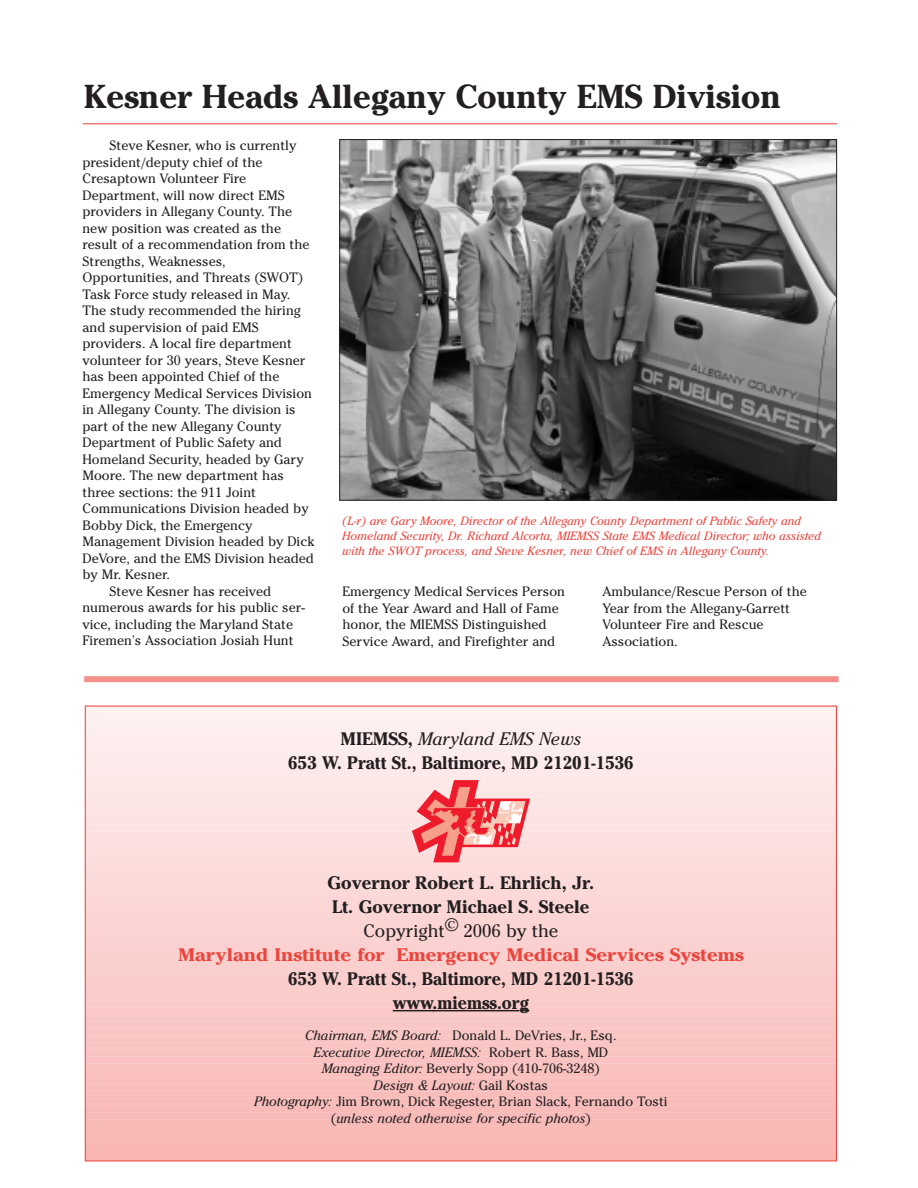
<style>
.page{position:relative;width:918px;height:1188px;background:#fff}
.page>*{position:absolute;margin:0;border:0;box-sizing:border-box;transform-origin:0 0}
.t1{font:700 33px "Cheltenham";color:#231f20}
.t2{font:700 18px/24px "Cheltenham";color:#231f20;text-align:center}
.t3{font:700 18px "Cheltenham";color:#ec453e;scale:1.1 1}
.t4{font:700 18px/24px "Cheltenham";color:#231f20;text-align:center;scale:.95 1}
.t5{font:18px "Cheltenham";color:#231f20}
.t6{font:13.5px/16.5px "Cheltenham";color:#231f20}
.t7{font:italic 12px/15px "Cheltenham";color:#ec453e}
.s1{font-weight:400;font-style:italic}
.s2{font-style:italic}
</style>
<div class="page">
<div style="left:84px;top:676px;width:755px;height:6px;background:#f4908b"></div>
<div style="left:85px;top:1154px;width:751px;height:7px;background:#f8b5b2"></div>
<div style="left:85px;top:1147px;width:751px;height:9px;background:#f8b6b3"></div>
<div style="left:85px;top:1140px;width:751px;height:9px;background:#f8b7b4"></div>
<div style="left:85px;top:1133px;width:751px;height:9px;background:#f8b8b5"></div>
<div style="left:85px;top:1126px;width:751px;height:9px;background:#f8b9b6"></div>
<div style="left:85px;top:1119px;width:751px;height:9px;background:#f8bab7"></div>
<div style="left:85px;top:1112px;width:751px;height:9px;background:#f8bab8"></div>
<div style="left:85px;top:1105px;width:751px;height:9px;background:#f8bbb9"></div>
<div style="left:85px;top:1098px;width:751px;height:9px;background:#f8bcba"></div>
<div style="left:85px;top:1090px;width:751px;height:10px;background:#f8bdbb"></div>
<div style="left:85px;top:1083px;width:751px;height:10px;background:#f9bebc"></div>
<div style="left:85px;top:1076px;width:751px;height:10px;background:#f9bfbd"></div>
<div style="left:85px;top:1069px;width:751px;height:10px;background:#f9c0be"></div>
<div style="left:85px;top:1062px;width:751px;height:10px;background:#f9c1bf"></div>
<div style="left:85px;top:1055px;width:751px;height:10px;background:#f9c2c0"></div>
<div style="left:85px;top:1048px;width:751px;height:10px;background:#f9c3c1"></div>
<div style="left:85px;top:1041px;width:751px;height:10px;background:#f9c4c2"></div>
<div style="left:85px;top:1034px;width:751px;height:10px;background:#f9c5c3"></div>
<div style="left:85px;top:1027px;width:751px;height:10px;background:#f9c6c4"></div>
<div style="left:85px;top:1020px;width:751px;height:10px;background:#f9c7c5"></div>
<div style="left:85px;top:1013px;width:751px;height:9px;background:#f9c8c6"></div>
<div style="left:85px;top:1006px;width:751px;height:9px;background:#fac9c7"></div>
<div style="left:85px;top:999px;width:751px;height:9px;background:#facac8"></div>
<div style="left:85px;top:992px;width:751px;height:9px;background:#facbc9"></div>
<div style="left:85px;top:985px;width:751px;height:9px;background:#faccca"></div>
<div style="left:85px;top:978px;width:751px;height:9px;background:#facdcb"></div>
<div style="left:85px;top:971px;width:751px;height:9px;background:#facecc"></div>
<div style="left:85px;top:964px;width:751px;height:9px;background:#facfcd"></div>
<div style="left:85px;top:957px;width:751px;height:9px;background:#fad0ce"></div>
<div style="left:85px;top:950px;width:751px;height:9px;background:#fad1cf"></div>
<div style="left:85px;top:943px;width:751px;height:9px;background:#fad1d0"></div>
<div style="left:85px;top:936px;width:751px;height:9px;background:#fad2d1"></div>
<div style="left:85px;top:929px;width:751px;height:9px;background:#fbd3d2"></div>
<div style="left:85px;top:922px;width:751px;height:9px;background:#fbd4d3"></div>
<div style="left:85px;top:915px;width:751px;height:9px;background:#fbd5d4"></div>
<div style="left:85px;top:908px;width:751px;height:9px;background:#fbd6d5"></div>
<div style="left:85px;top:901px;width:751px;height:9px;background:#fbd7d6"></div>
<div style="left:85px;top:894px;width:751px;height:9px;background:#fbd8d7"></div>
<div style="left:85px;top:887px;width:751px;height:9px;background:#fbd9d8"></div>
<div style="left:85px;top:880px;width:751px;height:9px;background:#fbdad9"></div>
<div style="left:85px;top:873px;width:751px;height:9px;background:#fbdbda"></div>
<div style="left:85px;top:866px;width:751px;height:9px;background:#fbdcdb"></div>
<div style="left:85px;top:859px;width:751px;height:9px;background:#fcdddc"></div>
<div style="left:85px;top:852px;width:751px;height:9px;background:#fcdedd"></div>
<div style="left:85px;top:845px;width:751px;height:9px;background:#fcdfde"></div>
<div style="left:85px;top:837px;width:751px;height:10px;background:#fce0df"></div>
<div style="left:85px;top:830px;width:751px;height:10px;background:#fce1e0"></div>
<div style="left:85px;top:823px;width:751px;height:10px;background:#fce2e1"></div>
<div style="left:85px;top:816px;width:751px;height:10px;background:#fce3e2"></div>
<div style="left:85px;top:809px;width:751px;height:10px;background:#fce4e3"></div>
<div style="left:85px;top:802px;width:751px;height:10px;background:#fce4e4"></div>
<div style="left:85px;top:795px;width:751px;height:10px;background:#fce6e4"></div>
<div style="left:85px;top:788px;width:751px;height:10px;background:#fce7e6"></div>
<div style="left:85px;top:781px;width:751px;height:10px;background:#fde8e7"></div>
<div style="left:85px;top:774px;width:751px;height:10px;background:#fde8e8"></div>
<div style="left:85px;top:767px;width:751px;height:9px;background:#fde9e9"></div>
<div style="left:85px;top:760px;width:751px;height:9px;background:#fdeaea"></div>
<div style="left:85px;top:753px;width:751px;height:9px;background:#fdebeb"></div>
<div style="left:85px;top:746px;width:751px;height:9px;background:#fdecec"></div>
<div style="left:85px;top:739px;width:751px;height:9px;background:#fdeded"></div>
<div style="left:85px;top:732px;width:751px;height:9px;background:#fdeeed"></div>
<div style="left:85px;top:725px;width:751px;height:9px;background:#fdefee"></div>
<div style="left:85px;top:718px;width:751px;height:9px;background:#fdf0ef"></div>
<div style="left:85px;top:711px;width:751px;height:9px;background:#fef1f0"></div>
<div style="left:85px;top:706px;width:751px;height:7px;background:#fef2f1"></div>
<hr style="left:393px;top:1010px;width:41px;height:1px;background:#231f20">
<hr style="left:433px;top:1010px;width:86px;height:1px;background:#231f20">
<svg style="left:412px;top:780px;width:118px;height:82px"></svg>
<img style="left:341px;top:141px;width:494px;height:358px">
<hr style="left:83px;top:123px;width:754px;height:1px;background:#ec453e">
<h1 class="t1" style="left:84px;top:78px;width:698px">Kesner Heads Allegany County EMS Division</h1>
<p class="t6" style="left:110px;top:138px;width:188px">Steve Kesner, who is currently</p>
<p class="t6" style="left:82px;top:154px;width:182px">president/deputy chief of the</p>
<p class="t6" style="left:82px;top:171px;width:165px">Cresaptown Volunteer Fire</p>
<p class="t6" style="left:82px;top:187px;width:204px">Department, will now direct EMS</p>
<p class="t6" style="left:82px;top:204px;width:211px">providers in Allegany County. The</p>
<p class="t6" style="left:82px;top:220px;width:200px">new position was created as the</p>
<p class="t6" style="left:82px;top:237px;width:229px">result of a recommendation from the</p>
<p class="t6" style="left:82px;top:253px;width:145px">Strengths, Weaknesses,</p>
<p class="t6" style="left:82px;top:270px;width:222px">Opportunities, and Threats (SWOT)</p>
<p class="t6" style="left:82px;top:286px;width:209px">Task Force study released in May.</p>
<p class="t6" style="left:82px;top:303px;width:220px">The study recommended the hiring</p>
<p class="t6" style="left:82px;top:319px;width:178px">and supervision of paid EMS</p>
<p class="t6" style="left:82px;top:336px;width:211px">providers. A local fire department</p>
<p class="t6" style="left:82px;top:352px;width:225px">volunteer for 30 years, Steve Kesner</p>
<p class="t6" style="left:82px;top:369px;width:198px">has been appointed Chief of the</p>
<p class="t6" style="left:82px;top:385px;width:231px">Emergency Medical Services Division</p>
<p class="t6" style="left:82px;top:402px;width:215px">in Allegany County. The division is</p>
<p class="t6" style="left:82px;top:418px;width:201px">part of the new Allegany County</p>
<p class="t6" style="left:82px;top:435px;width:201px">Department of Public Safety and</p>
<p class="t6" style="left:82px;top:451px;width:223px">Homeland Security, headed by Gary</p>
<p class="t6" style="left:82px;top:468px;width:203px">Moore. The new department has</p>
<p class="t6" style="left:82px;top:484px;width:175px">three sections: the 911 Joint</p>
<p class="t6" style="left:82px;top:501px;width:228px">Communications Division headed by</p>
<p class="t6" style="left:82px;top:517px;width:171px">Bobby Dick, the Emergency</p>
<p class="t6" style="left:82px;top:534px;width:233px">Management Division headed by Dick</p>
<p class="t6" style="left:82px;top:550px;width:233px">DeVore, and the EMS Division headed</p>
<p class="t6" style="left:82px;top:567px;width:89px">by Mr. Kesner.</p>
<p class="t6" style="left:110px;top:583px;width:163px">Steve Kesner has received</p>
<p class="t6" style="left:82px;top:600px;width:224px">numerous awards for his public ser-</p>
<p class="t6" style="left:82px;top:616px;width:212px">vice, including the Maryland State</p>
<p class="t6" style="left:82px;top:633px;width:213px">Firemen's Association Josiah Hunt</p>
<p class="t7" style="left:342px;top:515px;width:480px">(L-r) are Gary Moore, Director of the Allegany County Department of Public Safety and<br>Homeland Security, Dr. Richard Alcorta, MIEMSS State EMS Medical Director; who assisted with the SWOT process, and Steve Kesner, new Chief of EMS in Allegany County.</p>
<p class="t6" style="left:343px;top:584px;width:224px">Emergency Medical Services Person of the Year Award and Hall of Fame honor, the MIEMSS Distinguished Service Award, and Firefighter and</p>
<p class="t6" style="left:602px;top:584px;width:206px">Ambulance/Rescue Person of the<br>Year from the Allegany-Garrett<br>Volunteer Fire and Rescue<br>Association.</p>
<h2 class="t2" style="left:288px;top:727px;width:347px">MIEMSS, <span class="s1">Maryland EMS News<br></span>653 W. Pratt St., Baltimore, MD 21201-1536</h2>
<h2 class="t2" style="left:328px;top:871px;width:268px;text-align:left">Governor Robert L. Ehrlich, Jr.<br>Lt. Governor Michael S. Steele</h2>
<h2 class="t5" style="left:363px;top:920px;width:196px">Copyright© 2006 by the</h2>
<h2 class="t3" style="left:178px;top:944px;width:516px">Maryland Institute for Emergency Medical Services Systems</h2>
<h2 class="t4" style="left:288px;top:967px;width:365px">653 W. Pratt St., Baltimore, MD 21201-1536 www.miemss.org</h2>
<p class="t6" style="left:254px;top:1027px;width:415px;text-align:center"><span class="s2">Chairman, EMS Board:</span> Donald L. DeVries, Jr., Esq.<br><span class="s2">Executive Director, MIEMSS:</span> Robert R. Bass, MD<br><span class="s2">Managing Editor:</span> Beverly Sopp (410-706-3248)<br><span class="s2">Design &amp; Layout:</span> Gail Kostas<br><span class="s2">Photography:</span> Jim Brown, Dick Regester, Brian Slack, Fernando Tosti (<span class="s2">unless noted otherwise for specific photos</span>)</p>
</div>
